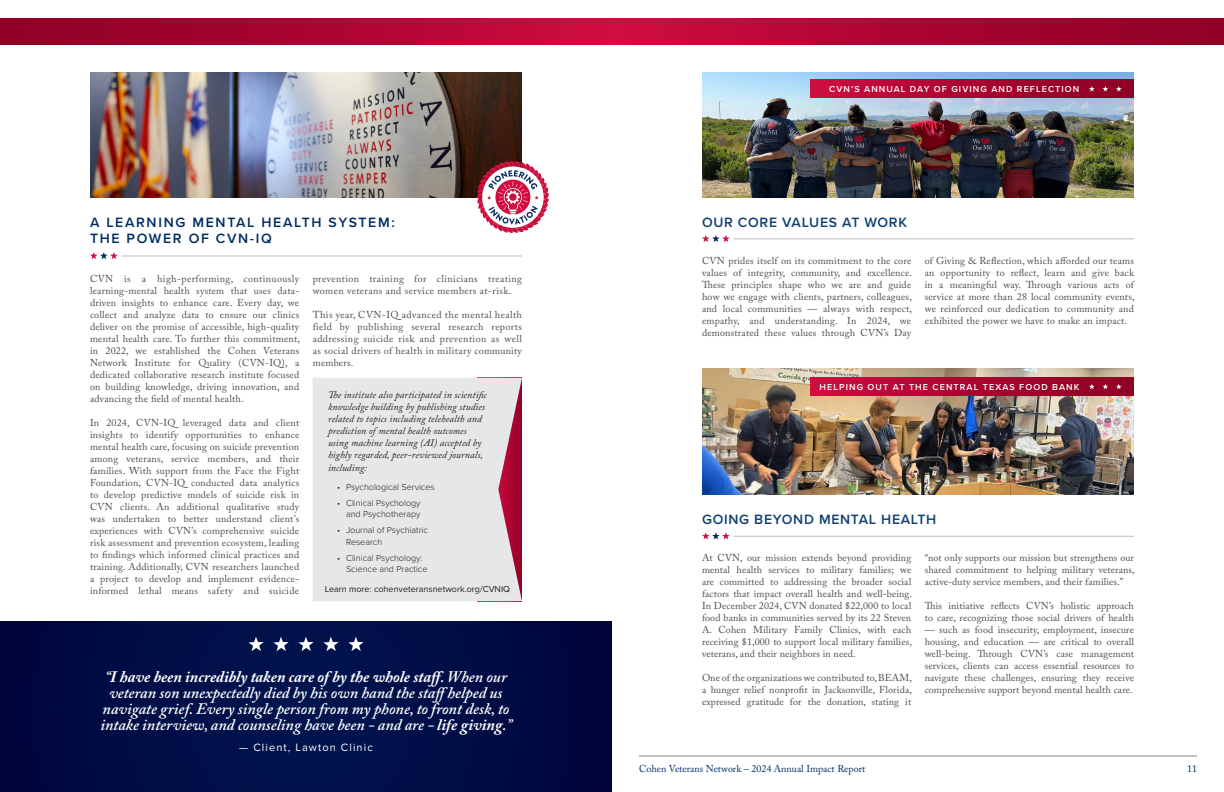
<style>
.page{position:relative;width:1224px;height:792px;background:#fff}
.page>*{position:absolute;margin:0;border:0;box-sizing:border-box;transform-origin:0 0}
.t1{font:italic 600 16px/16px "Adobe Caslon Pro";color:#fff;text-align:center}
.t2{font:600 14px/16px "Proxima Nova";letter-spacing:.12em;color:#002c62}
.t3{font:600 14px "Proxima Nova";letter-spacing:.05em;color:#114073}
.t4{font:11px "Proxima Nova";letter-spacing:.1em;color:#fff}
.t5{font:10px/12px "Adobe Caslon Pro";letter-spacing:.02em;color:#4b4c4d;text-align:justify}
.t6{font:italic 10px/12px "Adobe Caslon Pro";letter-spacing:.01em;color:#231f20}
.t7{font:10px/12px "Adobe Caslon Pro";letter-spacing:.04em;color:#4b4c4d}
.t8{font:10px "Adobe Caslon Pro";color:#002c62}
.t9{font:300 9px/11.5px "Proxima Nova";color:#231f20}
.t10{font:600 9px "Proxima Nova";letter-spacing:.12em;color:#fff}
.t11{font:9px "Proxima Nova";color:#231f20}
.s1{font-weight:700}
</style>
<div class="page">
<div style="left:0;top:621px;width:612px;height:171px;background:#000e46"></div>
<img style="left:702px;top:72px;width:432px;height:126px">
<hr style="left:639px;top:756px;width:558px;height:1px;background:#808285">
<div style="left:612px;top:18px;width:612px;height:27px;background:linear-gradient(to right,#ce0c40,#8c0024)"></div>
<div style="left:0;top:18px;width:612px;height:27px;background:linear-gradient(to right,#8b0024,#cd0b3f)"></div>
<hr style="left:734px;top:239px;width:400px;height:1px;background:#bcbdc0">
<svg style="left:702px;top:235px;width:28px;height:7px"></svg>
<div style="left:313px;top:378px;width:209px;height:223px;background:#e6e7e9"></div>
<hr style="left:122px;top:256px;width:400px;height:1px;background:#bcbdc0">
<svg style="left:90px;top:252px;width:28px;height:7px"></svg>
<img style="left:90px;top:72px;width:432px;height:126px">
<hr style="left:734px;top:536px;width:400px;height:1px;background:#bcbdc0">
<svg style="left:702px;top:532px;width:28px;height:7px"></svg>
<img style="left:702px;top:369px;width:432px;height:126px">
<div style="left:810px;top:378px;width:324px;height:18px;background:linear-gradient(to right,#cd0b3f,#8b0024)"></div>
<svg style="left:1116px;top:384px;width:6px;height:5px"></svg>
<svg style="left:1103px;top:384px;width:5px;height:5px"></svg>
<svg style="left:1089px;top:384px;width:6px;height:5px"></svg>
<div style="left:810px;top:80px;width:324px;height:18px;background:linear-gradient(to right,#cd0b3f,#8b0024)"></div>
<svg style="left:1116px;top:86px;width:6px;height:5px"></svg>
<svg style="left:1103px;top:86px;width:5px;height:5px"></svg>
<svg style="left:1089px;top:86px;width:6px;height:5px"></svg>
<svg style="left:348px;top:637px;width:16px;height:14px"></svg>
<svg style="left:323px;top:637px;width:16px;height:14px"></svg>
<svg style="left:298px;top:637px;width:16px;height:14px"></svg>
<svg style="left:273px;top:637px;width:16px;height:14px"></svg>
<svg style="left:248px;top:637px;width:16px;height:14px"></svg>
<svg style="left:477px;top:161px;width:72px;height:72px"></svg>
<p class="t2" style="left:90px;top:214px;width:306px">A LEARNING MENTAL HEALTH SYSTEM:<br>THE POWER OF CVN-IQ</p>
<p class="t5" style="left:90px;top:272px;width:211px">CVN is a high-performing, continuously learning-mental health system that uses data&shy;driven insights to enhance care. Every day, we collect and analyze data to ensure our clinics deliver on the promise of accessible, high-quality mental health care. To further this commitment, in 2022, we established the Cohen Veterans Network Institute for Quality (CVN-IQ), a dedicated collaborative research institute focused on building knowledge, driving innovation, and advancing the field of mental health.</p>
<p class="t5" style="left:90px;top:416px;width:211px">In 2024, CVN-IQ leveraged data and client insights to identify opportunities to enhance mental health care, focusing on suicide prevention among veterans, service members, and their families. With support from the Face the Fight Foundation, CVN-IQ conducted data analytics to develop predictive models of suicide risk in CVN clients. An additional qualitative study was undertaken to better understand client’s experiences with CVN’s comprehensive suicide risk assessment and prevention ecosystem, leading to findings which informed clinical practices and training. Additionally, CVN researchers launched a project to develop and implement evidence&shy;informed lethal means safety and suicide</p>
<p class="t7" style="left:313px;top:272px;width:211px">prevention training for clinicians treating women veterans and service members at-risk.</p>
<p class="t5" style="left:313px;top:308px;width:211px">This year, CVN-IQ advanced the mental health field by publishing several research reports addressing suicide risk and prevention as well as social drivers of health in military community members.</p>
<p class="t6" style="left:328px;top:389px;width:160px">The institute also participated in scientific knowledge building by publishing studies related to topics including telehealth and prediction of mental health outcomes using machine learning (AI) accepted by highly regarded, peer-reviewed journals,</p>
<p class="t6" style="left:328px;top:462px;width:40px">including:</p>
<p class="t9" style="left:337px;top:481px;width:99px">• Psychological Services</p>
<p class="t9" style="left:337px;top:497px;width:85px;text-align:right">• Clinical Psychology and Psychotherapy</p>
<p class="t9" style="left:346px;top:524px;width:83px;text-indent:-9px">• Journal of Psychiatric<br>Research</p>
<p class="t9" style="left:346px;top:552px;width:83px;text-indent:-9px">• Clinical Psychology:<br>Science and Practice</p>
<p class="t11" style="left:325px;top:583px;width:187px">Learn more: cohenveteransnetwork.org/CVNIQ</p>
<p class="t1" style="left:100px;top:669px;width:413px">“<span class="s1">I have been incredibly taken care of by the whole staff</span>. When our veteran son unexpectedly died by his own hand the staffhelped us navigate grief. Every single person from my phone, to front desk, to intake interview, and counseling have been - and are - <span class="s1">life giving</span>.”</p>
<p class="t4" style="left:239px;top:739px;width:135px">— Client, Lawton Clinic</p>
<p class="t10" style="left:829px;top:82px;width:252px">CVN’S ANNUAL DAY OF GIVING AND REFLECTION</p>
<p class="t3" style="left:702px;top:212px;width:207px">OUR CORE VALUES AT WORK</p>
<p class="t5" style="left:702px;top:254px;width:211px">CVN prides itself on its commitment to the core values of integrity, community, and excellence.<br>These principles shape who we are and guide how we engage with clients, partners, colleagues, and local communities — always with respect, empathy, and understanding. In 2024, we demonstrated these values through CVN’s Day</p>
<p class="t5" style="left:925px;top:254px;width:211px">of Giving &amp; Reflection, which afforded our teams an opportunity to reflect, learn and give back in a meaningful way. Through various acts of service at more than 28 local community events, we reinforced our dedication to community and exhibited the power we have to make an impact.</p>
<p class="t10" style="left:820px;top:380px;width:261px">HELPING OUT AT THE CENTRAL TEXAS FOOD BANK</p>
<p class="t3" style="left:702px;top:509px;width:236px">GOING BEYOND MENTAL HEALTH</p>
<p class="t5" style="left:702px;top:552px;width:211px">At CVN, our mission extends beyond providing mental health services to military families; we are committed to addressing the broader social factors that impact overall health and well-being.<br>In December 2024, CVN donated $22,000 to local food banks in communities served by its 22 Steven A. Cohen Military Family Clinics, with each receiving $1,000 to support local military families, veterans, and their neighbors in need.</p>
<p class="t5" style="left:702px;top:672px;width:211px">One of the organizations we contributed to, BEAM, a hunger relief nonprofit in Jacksonville, Florida, expressed gratitude for the donation, stating it</p>
<p class="t5" style="left:925px;top:552px;width:211px">“not only supports our mission but strengthens our shared commitment to helping military veterans, active-duty service members, and their families.”</p>
<p class="t5" style="left:925px;top:600px;width:211px">This initiative reflects CVN’s holistic approach to care, recognizing those social drivers of health</p>
<p class="t5" style="left:925px;top:624px;width:211px">— such as food insecurity, employment, insecure housing, and education — are critical to overall well-being. Through CVN’s case management services, clients can access essential resources to navigate these challenges, ensuring they receive comprehensive support beyond mental health care.</p>
<p class="t8" style="left:639px;top:763px;width:228px">Cohen Veterans Network – 2024 Annual Impact Report</p>
<p class="t8" style="left:1187px;top:763px;width:11px">11</p>
</div>
